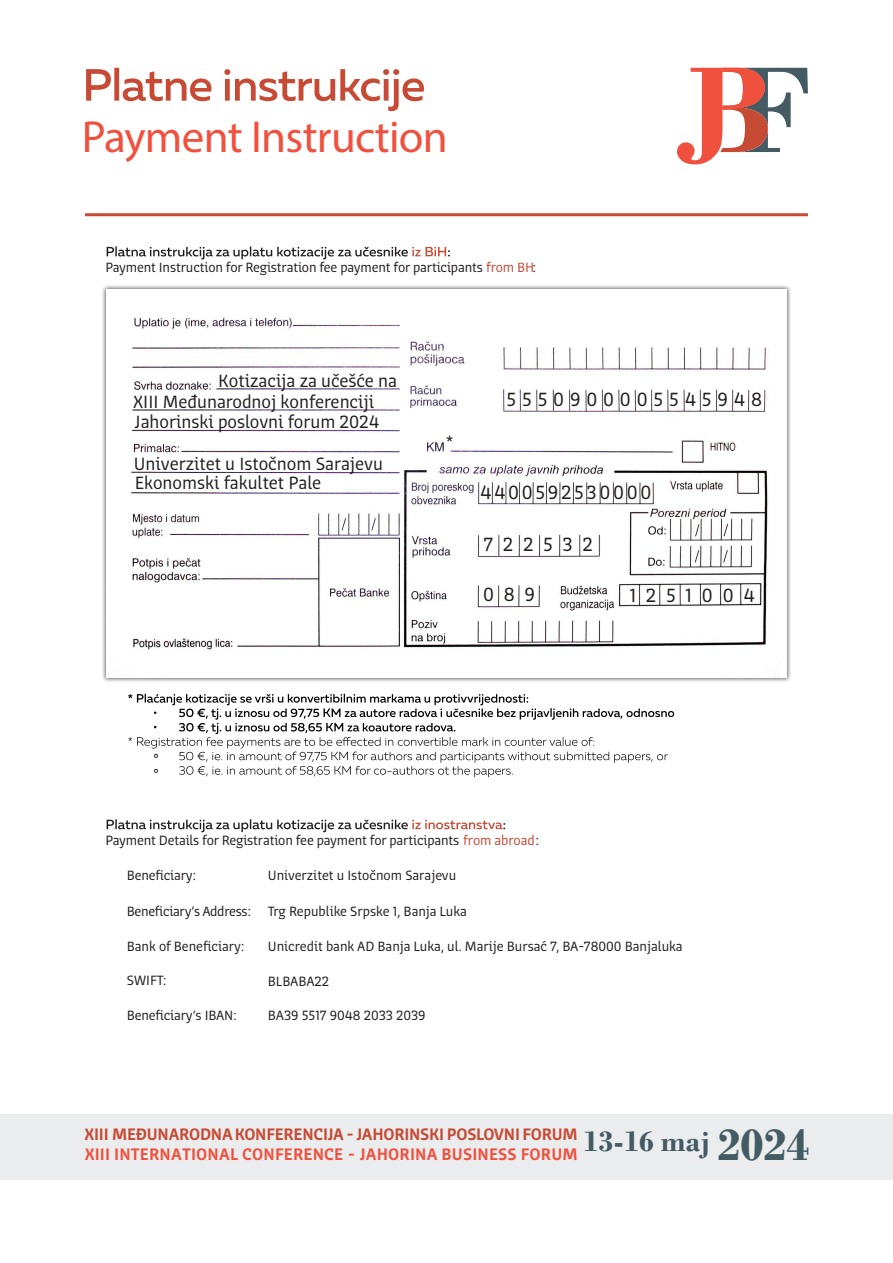
<style>
.page{position:relative;width:893px;height:1263px;background:#fff}
.page>*{position:absolute;margin:0;border:0;box-sizing:border-box;transform-origin:0 0}
.t1{font:45px "Myriad Pro";letter-spacing:-.015em;color:#f0513f}
.t2{font:700 30px "Bodoni";color:#455b64}
.t3{font:19.2px "Orto RNIDS";letter-spacing:.305em;color:#231f20}
.t4{font:19.2px "Orto RNIDS";letter-spacing:.14em;color:#231f20}
.t5{font:19.2px "Orto RNIDS";letter-spacing:.51em;color:#231f20}
.t6{font:18px "Orto RNIDS";color:#231f20}
.t7{font:17.85px/20.5px "Orto RNIDS";color:#231f20}
.t8{font:700 16.8px "Orto RNIDS";letter-spacing:.01em;color:#f0513f}
.t9{font:700 16.65px "Orto RNIDS";letter-spacing:-.015em;color:#c74a34}
.t10{font:13.5px "Orto RNIDS";letter-spacing:-.01em;color:#231f20}
.t11{font:12px/14.4px "Orto RNIDS";color:#000}
.s1{color:#c74a34}
.s2{font-size:46.95px}
</style>
<div class="page">
<div style="left:0;top:1114px;width:893px;height:65px;background:#eaeced"></div>
<svg style="left:86px;top:68px;width:338px;height:43px"></svg>
<hr style="left:85px;top:213px;width:723px;height:3px;background:#c74a34">
<svg style="left:107px;top:246px;width:343px;height:13px"></svg>
<svg style="left:102px;top:285px;width:689px;height:397px"></svg>
<img style="left:106px;top:290px;width:673px;height:388px">
<svg style="left:128px;top:694px;width:546px;height:83px"></svg>
<svg style="left:107px;top:819px;width:398px;height:13px"></svg>
<svg style="left:677px;top:68px;width:131px;height:96px"></svg>
<h1 class="t1" style="left:82px;top:109px;width:368px">Payment Instruction</h1>
<p class="t10" style="left:105px;top:260px;width:432px">Payment Instruction for Registration fee payment for participants <span class="s1">from BH</span>:</p>
<h3 class="t7" style="left:133px;top:371px;width:265px;text-indent:85px">Kotizacija za učešće na<br>XIII Međunarodnoj konferenciji<br>Jahorinski poslovni forum 2024</h3>
<h3 class="t7" style="left:134px;top:454px;width:250px;line-height:19.2px">Univerzitet u Istočnom Sarajevu<br>Ekonomski fakultet Pale</h3>
<h3 class="t6" style="left:445px;top:432px;width:10px">*</h3>
<h3 class="t3" style="left:506px;top:389px;width:257px">5550900005545948</h3>
<h3 class="t4" style="left:480px;top:482px;width:173px">4400592530000</h3>
<h3 class="t3" style="left:483px;top:533px;width:111px">722532</h3>
<h3 class="t3" style="left:483px;top:583px;width:54px">089</h3>
<h3 class="t5" style="left:630px;top:584px;width:127px">1251004</h3>
<p class="t11" style="left:153px;top:749px;width:7px">• •</p>
<p class="t10" style="left:105px;top:832px;width:435px">Payment Details for Registration fee payment for participants <span class="s1">from abroad</span>:</p>
<p class="t10" style="left:127px;top:867px;width:71px">Beneficiary:</p>
<p class="t10" style="left:127px;top:903px;width:126px">Beneficiary’s Address:</p>
<p class="t10" style="left:127px;top:938px;width:119px">Bank of Beneficiary:</p>
<p class="t10" style="left:127px;top:973px;width:41px">SWIFT:</p>
<p class="t10" style="left:127px;top:1008px;width:112px">Beneficiary’s IBAN:</p>
<p class="t10" style="left:268px;top:867px;width:190px">Univerzitet u Istočnom Sarajevu</p>
<p class="t10" style="left:268px;top:903px;width:200px">Trg Republike Srpske 1, Banja Luka</p>
<p class="t10" style="left:268px;top:938px;width:416px">Unicredit bank AD Banja Luka, ul. Marije Bursać 7, BA-78000 Banjaluka</p>
<p class="t10" style="left:268px;top:973px;width:63px">BLBABA22</p>
<p class="t10" style="left:268px;top:1008px;width:159px">BA39 5517 9048 2033 2039</p>
<p class="t9" style="left:84px;top:1124px;width:495px">XIII MEĐUNARODNAKONFERENCIJA- JAHORINSKI POSLOVNI FORUM</p>
<p class="t8" style="left:85px;top:1144px;width:494px">XIII INTERNATIONAL CONFERENCE - JAHORINA BUSINESS FORUM</p>
<h2 class="t2" style="left:584px;top:1123px;width:227px">13-16 maj <span class="s2">2024</span></h2>
</div>
